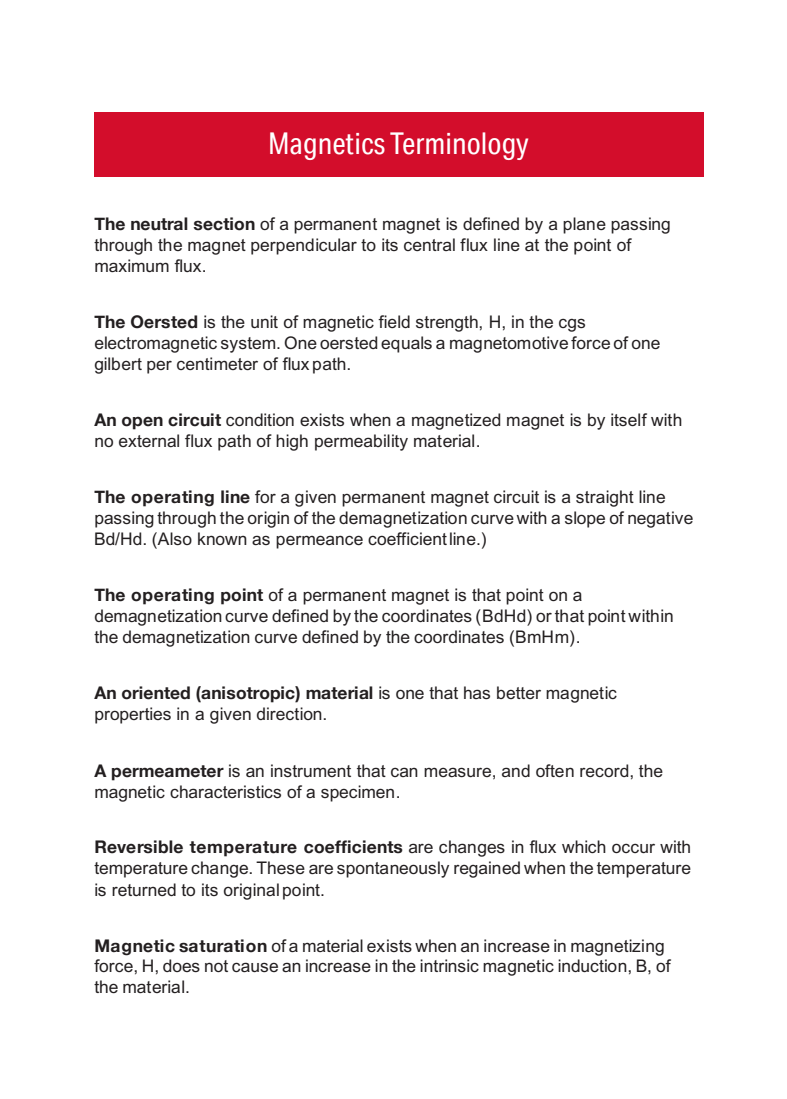
<style>
.page{position:relative;width:787px;height:1099px;background:#fff}
.page>*{position:absolute;margin:0;border:0;box-sizing:border-box;transform-origin:0 0}
.t1{font:30px "Aktiv Grotesk Cd";color:#fff}
.t2{font:25.25px "Arial";letter-spacing:-.01em;color:#fff}
.t3{font:17.5px/21px "Arial";letter-spacing:-.005em;color:#231f20}
.t4{font:700 17.5px "Helvetica Neue";letter-spacing:.01em;color:#231f20}
.s1{font-family:"Helvetica Neue";font-weight:700}
.s2{font-family:"Arial";font-weight:400}
</style>
<div class="page">
<div style="left:94px;top:112px;width:609px;height:64px;background:#d30d2b"></div>
<p class="t1" style="left:268px;top:125px;width:262px">Magnetics Terminology</p>
<h2 class="t2" style="left:273px;top:125px;width:260px">Magnetics Terminology</h2>
<p class="t3" style="left:94px;top:213px;width:578px"><span class="s1">The neutral section</span> of a permanent magnet is defined by a plane passing through the magnet perpendicular to its central flux line at the point of maximum flux.</p>
<p class="t3" style="left:94px;top:311px;width:567px"><span class="s1">The Oersted</span> is the unit of magnetic field strength, H, in the cgs electromagnetic system. One oersted equals a magnetomotive force of one gilbert per centimeter of flux path.</p>
<p class="t3" style="left:94px;top:409px;width:589px"><span class="s1">An open circuit</span> condition exists when a magnetized magnet is by itself with no external flux path of high permeability material.</p>
<p class="t3" style="left:94px;top:486px;width:600px"><span class="s1">The operating line</span> for a given permanent magnet circuit is a straight line passing through the origin of the demagnetization curve with a slope of negative<br>Bd/Hd. (Also known as permeance coefficientline.)</p>
<p class="t3" style="left:94px;top:584px;width:581px"><span class="s1">The operating point</span> of a permanent magnet is that point on a demagnetization curve defined by the coordinates (BdHd) or that point within the demagnetization curve defined by the coordinates (BmHm).</p>
<p class="t4" style="left:94px;top:679px;width:524px">An oriented (anisotropic) material <span class="s2">is one that has better magnetic</span></p>
<p class="t3" style="left:94px;top:703px;width:234px">properties in a given direction.</p>
<p class="t3" style="left:94px;top:759px;width:570px"><span class="s1">A permeameter</span> is an instrument that can measure, and often record, the magnetic characteristics of a specimen.</p>
<p class="t4" style="left:94px;top:833px;width:598px">Reversible temperature coefficients <span class="s2">are changes in flux which occur with</span></p>
<p class="t3" style="left:94px;top:857px;width:598px">temperature change. These are spontaneously regained when the temperature is returned to its originalpoint.</p>
<p class="t3" style="left:94px;top:934px;width:578px"><span class="s1">Magnetic saturation</span> of a material exists when an increase in magnetizing force, H, does not cause an increase in the intrinsic magnetic induction, B, of the material.</p>
</div>
